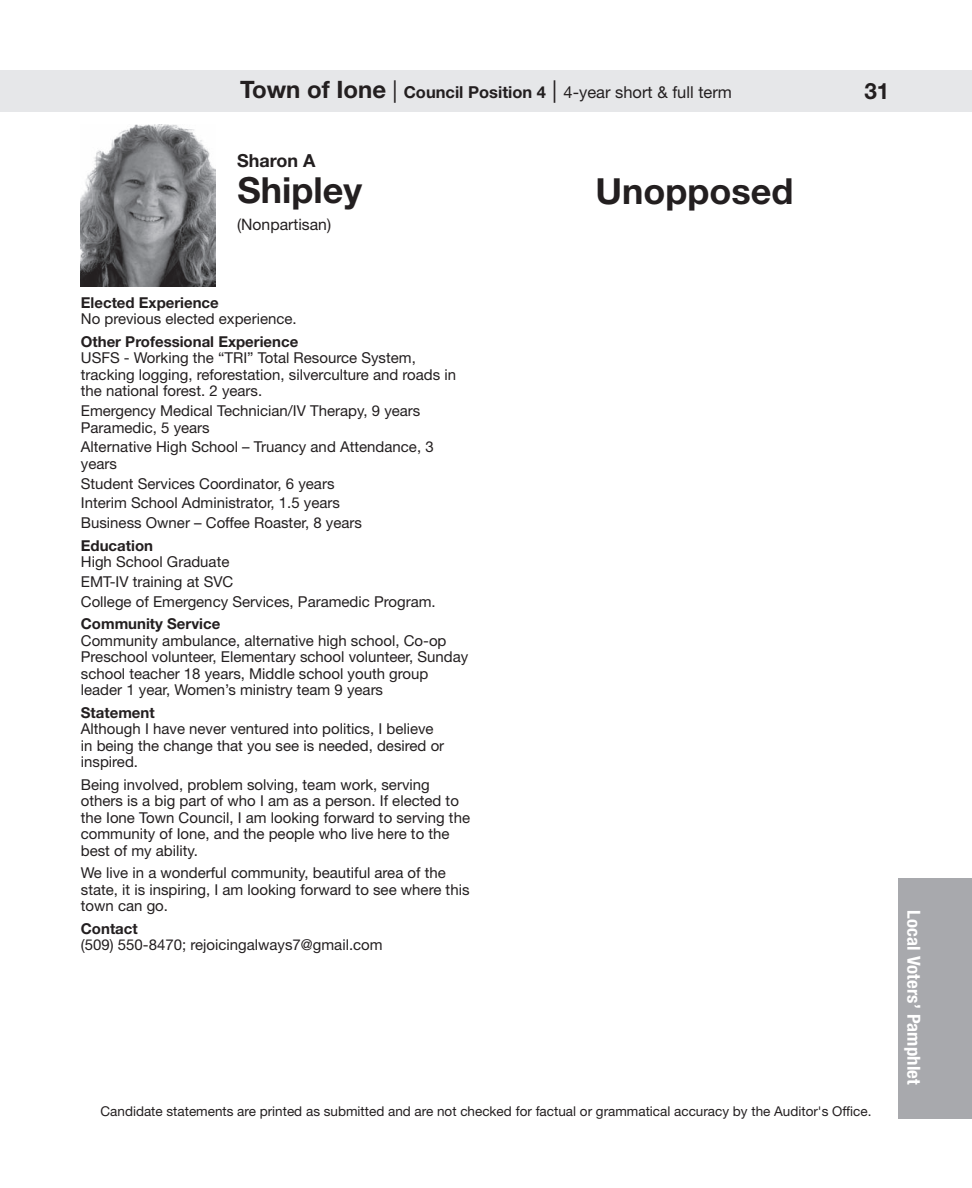
<style>
.page{position:relative;width:972px;height:1188px;background:#fff}
.page>*{position:absolute;margin:0;border:0;box-sizing:border-box;transform-origin:0 0}
.t1{font:700 36px "Helvetica Neue LT Std";color:#231f20}
.t2{font:700 22.5px "Helvetica Neue LT Std";color:#231f20}
.t3{font:700 condensed 18px "Helvetica Neue LT Std";letter-spacing:.01em;color:#fff;scale:1.04 1}
.t4{font:700 18px "Helvetica Neue LT Std";color:#231f20}
.t5{font:16.5px "Helvetica Neue LT Std";color:#231f20}
.t6{font:15.75px "Helvetica Neue LT Std";color:#231f20}
.t7{font:15px/16.5px "Helvetica Neue LT Std";color:#231f20}
.t8{font:700 15px "Helvetica Neue LT Std";color:#231f20}
.t9{font:13.5px "Helvetica Neue LT Std";color:#231f20}
.s1{font-weight:700;font-size:24px}
.s2{font-size:22.5px}
.s3{font-weight:700}
</style>
<div class="page">
<div style="left:0;top:70px;width:972px;height:42px;background:#e6e7e9"></div>
<div style="left:898px;top:878px;width:74px;height:241px;background:#a8a9ad"></div>
<img style="left:81px;top:124px;width:135px;height:162px">
<p class="t5" style="left:240px;top:82px;width:493px"><span class="s1">Town of Ione</span> <span class="s2">|</span> <span class="s3">Council Position 4</span> <span class="s2">|</span> 4-year short &amp; full term</p>
<p class="t4" style="left:237px;top:150px;width:80px">Sharon A</p>
<h1 class="t1" style="left:237px;top:168px;width:126px">Shipley</h1>
<p class="t6" style="left:237px;top:215px;width:95px">(Nonpartisan)</p>
<h1 class="t1" style="left:595px;top:169px;width:200px">Unopposed</h1>
<h2 class="t2" style="left:864px;top:77px;width:27px">31</h2>
<p class="t8" style="left:81px;top:293px;width:140px">Elected Experience</p>
<p class="t7" style="left:81px;top:311px;width:217px">No previous elected experience.</p>
<p class="t8" style="left:81px;top:332px;width:219px">Other Professional Experience</p>
<p class="t7" style="left:81px;top:350px;width:377px">USFS - Working the “TRI” Total Resource System, tracking logging, reforestation, silverculture and roads in the national forest. 2 years.</p>
<p class="t7" style="left:81px;top:402px;width:341px">Emergency Medical Technician/IV Therapy, 9 years<br>Paramedic, 5 years</p>
<p class="t7" style="left:81px;top:439px;width:354px">Alternative High School – Truancy and Attendance, 3 years</p>
<p class="t7" style="left:81px;top:473px;width:283px;line-height:19.8px">Student Services Coordinator, 6 years<br>Interim School Administrator, 1.5 years<br>Business Owner – Coffee Roaster, 8 years</p>
<p class="t8" style="left:81px;top:536px;width:74px">Education</p>
<p class="t7" style="left:81px;top:552px;width:356px;line-height:19.8px">High School Graduate<br>EMT-IV training at SVC<br>College of Emergency Services, Paramedic Program.</p>
<p class="t8" style="left:81px;top:614px;width:141px">Community Service</p>
<p class="t7" style="left:81px;top:632px;width:389px">Community ambulance, alternative high school, Co-op Preschool volunteer, Elementary school volunteer, Sunday school teacher 18 years, Middle school youth group leader 1 year, Women’s ministry team 9 years</p>
<p class="t8" style="left:81px;top:703px;width:75px">Statement</p>
<p class="t7" style="left:81px;top:720px;width:365px">Although I have never ventured into politics, I believe in being the change that you see is needed, desired or inspired.</p>
<p class="t7" style="left:81px;top:776px;width:391px">Being involved, problem solving, team work, serving others is a big part of who I am as a person. If elected to the Ione Town Council, I am looking forward to serving the community of Ione, and the people who live here to the best of my ability.</p>
<p class="t7" style="left:81px;top:864px;width:390px">We live in a wonderful community, beautiful area of the state, it is inspiring, I am looking forward to see where this town can go.</p>
<p class="t8" style="left:81px;top:919px;width:58px">Contact</p>
<p class="t7" style="left:81px;top:936px;width:303px">(509) 550-8470; rejoicingalways7@gmail.com</p>
<p class="t9" style="left:101px;top:1103px;width:772px">Candidate statements are printed as submitted and are not checked for factual or grammatical accuracy by the Auditor's Office.</p>
<p class="t3" style="left:925px;top:910px;width:169px;rotate:90deg">Local Voters’ Pamphlet</p>
</div>
